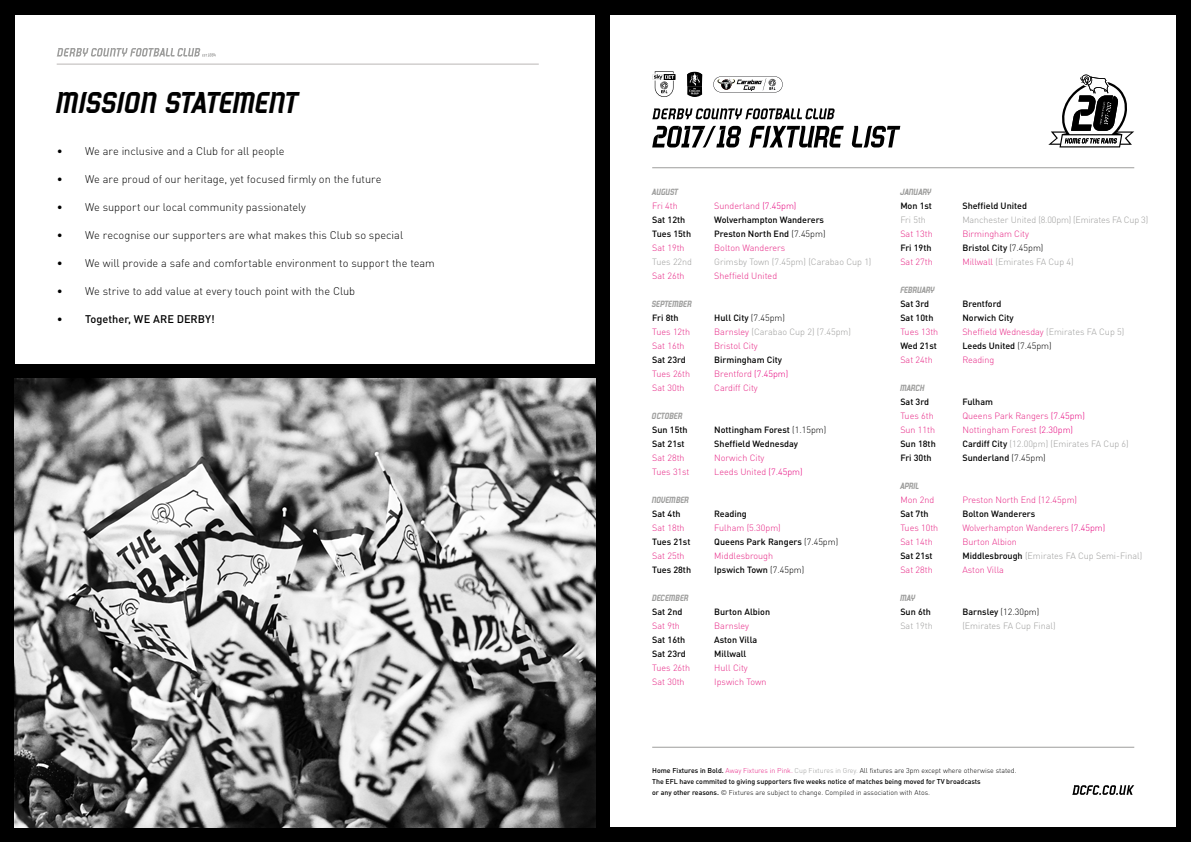
<style>
.page{position:relative;width:1191px;height:842px;background:#fff}
.page>*{position:absolute;margin:0;border:0;box-sizing:border-box;transform-origin:0 0}
.t1{font:30px "BBGDCFC Typeface";letter-spacing:.01em;color:#000;scale:1.04 1}
.t2{font:300 11px "DINOT";color:#000}
.t3{font:500 11px "DINOT";color:#000}
.t4{font:300 9px/14px "DINOT";color:#e72484}
.t5{font:500 9px/14px "DINOT";color:#000}
.t6{font:300 9px/14px "DINOT";color:#9d9d9c}
.t7{font:9px "BBGDCFC Typeface";color:#9d9d9c}
.t8{font:500 7px/11px "DINOT";color:#000}
.s1{font-weight:300}
.s2{font-weight:300;color:#e72484}
.s3{font-weight:300;color:#e6007d}
.s4{font-weight:500;color:#000}
.s5{color:#000}
.s6{color:#e72484}
.s7{color:#e6007d}
.s8{color:#9d9d9c}
.s9{font-weight:300;color:#9d9d9c}
</style>
<div class="page">
<div style="left:595px;top:0;width:14px;height:842px;background:#000"></div>
<svg style="left:1048px;top:75px;width:86px;height:72px"></svg>
<svg style="left:687px;top:72px;width:15px;height:25px"></svg>
<svg style="left:652px;top:73px;width:24px;height:8px"></svg>
<svg style="left:653px;top:71px;width:22px;height:26px"></svg>
<svg style="left:749px;top:126px;width:94px;height:21px"></svg>
<svg style="left:851px;top:126px;width:49px;height:21px"></svg>
<svg style="left:652px;top:126px;width:89px;height:21px"></svg>
<svg style="left:652px;top:108px;width:183px;height:11px"></svg>
<hr style="left:652px;top:167px;width:482px;height:1px;background:#9d9d9c">
<hr style="left:652px;top:747px;width:482px;height:1px;background:#9d9d9c">
<svg style="left:1072px;top:785px;width:62px;height:10px"></svg>
<svg style="left:713px;top:76px;width:69px;height:16px"></svg>
<div style="left:0;top:0;width:14px;height:842px;background:#000"></div>
<div style="left:0;top:0;width:1191px;height:14px;background:#000"></div>
<div style="left:0;top:828px;width:1191px;height:14px;background:#000"></div>
<div style="left:1176px;top:0;width:15px;height:842px;background:#000"></div>
<hr style="left:57px;top:64px;width:482px;height:1px;background:#bab6b5">
<svg style="left:57px;top:48px;width:159px;height:9px"></svg>
<div style="left:14px;top:364px;width:581px;height:15px;background:#000"></div>
<img style="left:14px;top:379px;width:581px;height:449px">
<h1 class="t1" style="left:57px;top:86px;width:234px">MISSION STATEMENT</h1>
<p class="t2" style="left:57px;top:144px;width:229px">• We are inclusive and a Club for all people</p>
<p class="t2" style="left:57px;top:172px;width:326px">• We are proud of our heritage, yet focused firmly on the future</p>
<p class="t2" style="left:57px;top:200px;width:251px">• We support our local community passionately</p>
<p class="t2" style="left:57px;top:228px;width:348px">• We recognise our supporters are what makes this Club so special</p>
<p class="t2" style="left:57px;top:256px;width:380px">• We will provide a safe and comfortable environment to support the team</p>
<p class="t2" style="left:57px;top:284px;width:300px">• We strive to add value at every touch point with the Club</p>
<p class="t3" style="left:57px;top:311px;width:160px"><span class="s1">•</span> Together, WE ARE DERBY!</p>
<p class="t7" style="left:652px;top:187px;width:28px">AUGUST</p>
<p class="t4" style="left:652px;top:199px;width:27px">Fri 4th</p>
<p class="t5" style="left:652px;top:212px;width:40px">Sat 12th<br>Tues 15th</p>
<p class="t4" style="left:652px;top:241px;width:34px">Sat 19th</p>
<p class="t6" style="left:652px;top:255px;width:41px">Tues 22nd</p>
<p class="t4" style="left:652px;top:269px;width:34px">Sat 26th</p>
<p class="t7" style="left:652px;top:299px;width:41px">SEPTEMBER</p>
<p class="t5" style="left:652px;top:310px;width:28px">Fri 8th</p>
<p class="t4" style="left:652px;top:325px;width:39px">Tues 12th<br>Sat 16th</p>
<p class="t5" style="left:652px;top:352px;width:35px">Sat 23rd</p>
<p class="t4" style="left:652px;top:367px;width:39px">Tues 26th<br>Sat 30th</p>
<p class="t7" style="left:652px;top:411px;width:32px">OCTOBER</p>
<p class="t5" style="left:652px;top:422px;width:37px">Sun 15th<br>Sat 21st</p>
<p class="t4" style="left:652px;top:451px;width:39px">Sat 28th<br>Tues 31st</p>
<p class="t7" style="left:652px;top:495px;width:38px">NOVEMBER</p>
<p class="t5" style="left:652px;top:506px;width:30px">Sat 4th</p>
<p class="t4" style="left:652px;top:521px;width:34px">Sat 18th</p>
<p class="t5" style="left:652px;top:534px;width:40px">Tues 21st</p>
<p class="t4" style="left:652px;top:549px;width:34px">Sat 25th</p>
<p class="t5" style="left:652px;top:563px;width:40px">Tues 28th</p>
<p class="t7" style="left:652px;top:593px;width:38px">DECEMBER</p>
<p class="t5" style="left:652px;top:605px;width:32px">Sat 2nd</p>
<p class="t4" style="left:652px;top:619px;width:29px">Sat 9th</p>
<p class="t5" style="left:652px;top:633px;width:35px">Sat 16th<br>Sat 23rd</p>
<p class="t4" style="left:652px;top:661px;width:39px">Tues 26th<br>Sat 30th</p>
<p class="t5" style="left:714px;top:199px;width:113px"><span class="s2">Sunderland</span> <span class="s3">(7.45pm)<br></span>Wolverhampton Wanderers<br>Preston North End <span class="s1">(7.45pm)<br></span><span class="s2">Bolton Wanderers</span></p>
<p class="t6" style="left:714px;top:255px;width:159px">Grimsby Town (7.45pm) (Carabao Cup 1)</p>
<p class="t4" style="left:714px;top:269px;width:64px">Sheffield United</p>
<p class="t6" style="left:714px;top:311px;width:138px"><span class="s4">Hull City</span> <span class="s5">(7.45pm)<br></span><span class="s6">Barnsley</span> (Carabao Cup 2) (7.45pm)<br><span class="s6">Bristol City</span></p>
<p class="t4" style="left:714px;top:353px;width:76px"><span class="s4">Birmingham City<br></span>Brentford <span class="s7">(7.45pm)<br></span>Cardiff City</p>
<p class="t5" style="left:714px;top:423px;width:114px">Nottingham Forest <span class="s1">(1.15pm)<br></span>Sheffield Wednesday</p>
<p class="t4" style="left:714px;top:451px;width:90px">Norwich City<br>Leeds United <span class="s7">(7.45pm)</span></p>
<p class="t5" style="left:714px;top:507px;width:34px">Reading</p>
<p class="t5" style="left:714px;top:521px;width:126px"><span class="s2">Fulham (5.30pm)<br></span>Queens Park Rangers <span class="s1">(7.45pm)<br></span><span class="s2">Middlesbrough<br></span>Ipswich Town <span class="s1">(7.45pm)</span></p>
<p class="t5" style="left:714px;top:605px;width:57px">Burton Albion</p>
<p class="t4" style="left:714px;top:619px;width:36px">Barnsley</p>
<p class="t5" style="left:714px;top:633px;width:44px">Aston Villa<br>Millwall</p>
<p class="t4" style="left:714px;top:661px;width:54px">Hull City<br>Ipswich Town</p>
<p class="t7" style="left:900px;top:187px;width:33px">JANUARY</p>
<p class="t5" style="left:900px;top:199px;width:33px">Mon 1st</p>
<p class="t6" style="left:900px;top:213px;width:27px">Fri 5th</p>
<p class="t4" style="left:900px;top:227px;width:34px">Sat 13th</p>
<p class="t5" style="left:900px;top:241px;width:33px">Fri 19th</p>
<p class="t4" style="left:900px;top:255px;width:34px">Sat 27th</p>
<p class="t7" style="left:900px;top:285px;width:36px">FEBRUARY</p>
<p class="t5" style="left:900px;top:297px;width:35px">Sat 3rd<br>Sat 10th</p>
<p class="t4" style="left:900px;top:325px;width:39px">Tues 13th</p>
<p class="t5" style="left:900px;top:339px;width:38px">Wed 21st</p>
<p class="t4" style="left:900px;top:353px;width:34px">Sat 24th</p>
<p class="t7" style="left:900px;top:383px;width:26px">MARCH</p>
<p class="t5" style="left:900px;top:395px;width:30px">Sat 3rd</p>
<p class="t4" style="left:900px;top:409px;width:36px">Tues 6th<br>Sun 11th</p>
<p class="t5" style="left:900px;top:437px;width:37px">Sun 18th<br>Fri 30th</p>
<p class="t7" style="left:900px;top:481px;width:20px">APRIL</p>
<p class="t4" style="left:900px;top:493px;width:35px">Mon 2nd</p>
<p class="t5" style="left:900px;top:507px;width:30px">Sat 7th</p>
<p class="t4" style="left:900px;top:521px;width:39px">Tues 10th<br>Sat 14th</p>
<p class="t5" style="left:900px;top:549px;width:34px">Sat 21st</p>
<p class="t4" style="left:900px;top:563px;width:34px">Sat 28th</p>
<p class="t7" style="left:900px;top:593px;width:17px">MAY</p>
<p class="t5" style="left:900px;top:605px;width:32px">Sun 6th</p>
<p class="t6" style="left:900px;top:619px;width:34px">Sat 19th</p>
<p class="t5" style="left:962px;top:199px;width:66px">Sheffield United</p>
<p class="t6" style="left:962px;top:213px;width:187px">Manchester United (8.00pm) (Emirates FA Cup 3)</p>
<p class="t4" style="left:962px;top:227px;width:113px">Birmingham City<br><span class="s4">Bristol City</span> <span class="s5">(7.45pm)<br></span>Millwall <span class="s8">(Emirates FA Cup 4)</span></p>
<p class="t5" style="left:962px;top:297px;width:163px">Brentford<br>Norwich City<br><span class="s2">Sheffield Wednesday</span> <span class="s9">(Emirates FA Cup 5)<br></span>Leeds United <span class="s1">(7.45pm)<br></span><span class="s2">Reading</span></p>
<p class="t4" style="left:962px;top:395px;width:168px"><span class="s4">Fulham<br></span>Queens Park Rangers <span class="s7">(7.45pm)<br></span>Nottingham Forest <span class="s7">(2.30pm)<br></span><span class="s4">Cardiff City</span> <span class="s8">(12.00pm) (Emirates FA Cup 6)<br></span><span class="s4">Sunderland</span> <span class="s5">(7.45pm)</span></p>
<p class="t4" style="left:962px;top:493px;width:116px">Preston North End (12.45pm)</p>
<p class="t4" style="left:962px;top:507px;width:181px"><span class="s4">Bolton Wanderers<br></span>Wolverhampton Wanderers <span class="s7">(7.45pm)<br></span>Burton Albion<br><span class="s4">Middlesbrough</span> <span class="s8">(Emirates FA Cup Semi-Final)<br></span>Aston Villa</p>
<p class="t6" style="left:962px;top:605px;width:95px"><span class="s4">Barnsley</span> <span class="s5">(12.30pm) </span>(Emirates FA Cup Final)</p>
<p class="t8" style="left:652px;top:765px;width:366px">Home Fixtures in Bold. <span class="s2">Away Fixtures in Pink.</span> <span class="s9">Cup Fixtures in Grey.</span> <span class="s1">All fixtures are 3pm except where otherwise stated.<br></span>The EFL have commited to giving supporters five weeks notice of matches being moved for TV broadcasts<br>or any other reasons. <span class="s1">© Fixtures are subject to change. Compiled in association with Atos.</span></p>
</div>
